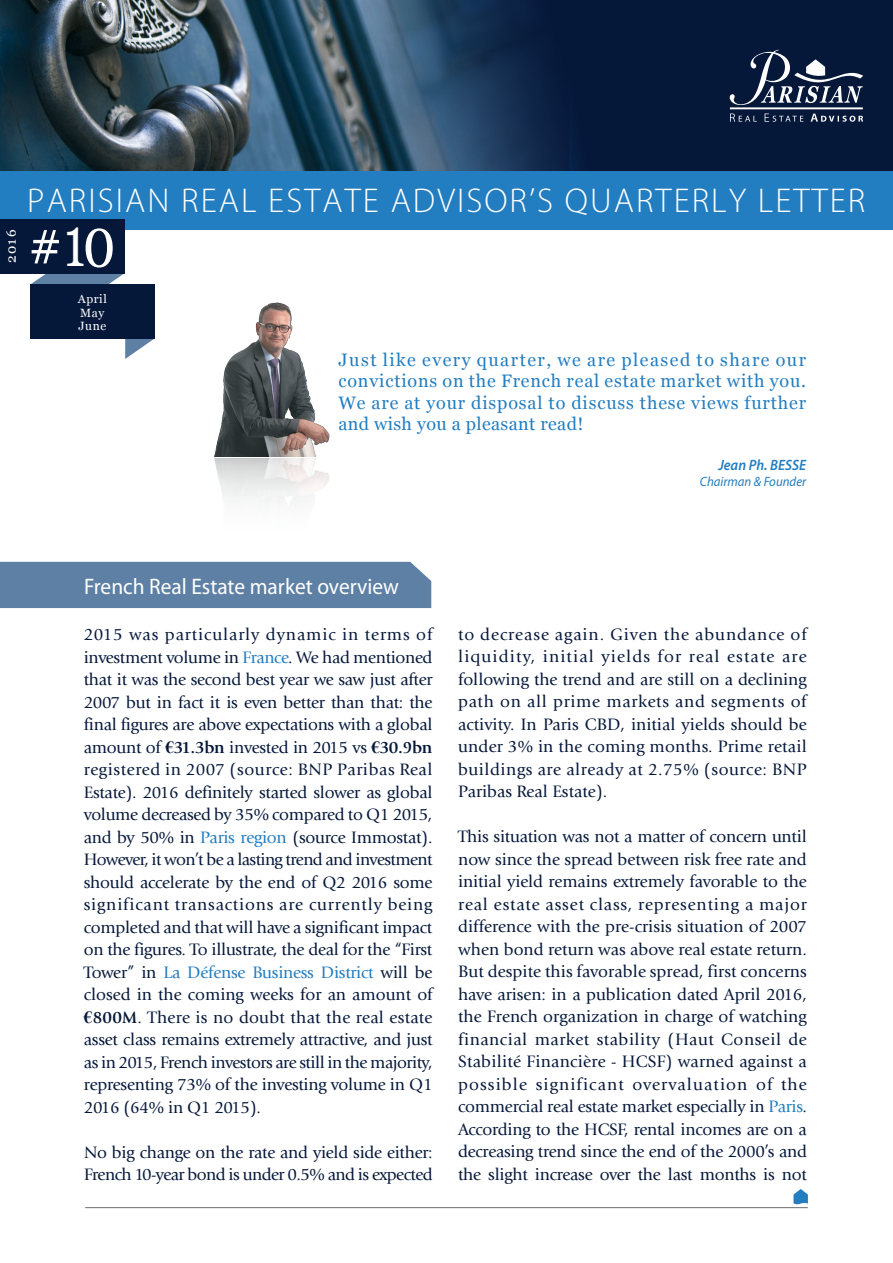
<style>
.page{position:relative;width:893px;height:1263px;background:#fff}
.page>*{position:absolute;margin:0;border:0;box-sizing:border-box;transform-origin:0 0}
.t1{font:70.5px "Georgia";color:#fff;scale:.7 1}
.t2{font:300 34.5px "Myriad Pro";letter-spacing:.06em;color:#fff}
.t3{font:22.5px "Myriad Pro";color:#fff;scale:.95 1}
.t4{font:18px/21.6px "Georgia";letter-spacing:.05em;color:#227dc1;text-align:justify}
.t5{font:17.25px/22.5px "Giovanni";letter-spacing:-.015em;color:#06183a;text-align:justify}
.t6{font:italic 600 15px "Myriad Pro";color:#227dc1;scale:.95 1}
.t7{font:italic 13.5px "Myriad Pro";color:#227dc1;scale:.95 1}
.t8{font:13.5px "Georgia";color:#fff}
.t9{font:12px/13.5px "Georgia";letter-spacing:.05em;color:#fff}
.s1{font-size:55.5px}
.s2{color:#227dc1}
.s3{font-family:"Times New Roman";font-weight:700}
.s4{font-weight:700}
</style>
<div class="page">
<div style="left:0;top:0;width:893px;height:230px;background:#227dc1"></div>
<svg style="left:0;top:0;width:893px;height:170px;background:#233a52"></svg>
<svg style="left:730px;top:50px;width:133px;height:72px;background:#384661"></svg>
<svg style="left:30px;top:220px;width:124px;height:139px"></svg>
<hr style="left:85px;top:1207px;width:723px;height:1px;background:#6c6d70">
<div style="left:0;top:220px;width:124px;height:54px;background:#06183a"></div>
<div style="left:30px;top:285px;width:124px;height:54px;background:#06183a"></div>
<svg style="left:793px;top:1189px;width:15px;height:16px"></svg>
<div style="left:0;top:562px;width:431px;height:46px;background:#5e80a5"></div>
<img style="left:214px;top:302px;width:116px;height:155px">
<svg style="left:188px;top:458px;width:150px;height:151px"></svg>
<p class="t8" style="left:1px;top:263px;width:35px;rotate:-90deg">2016</p>
<h2 class="t2" style="left:27px;top:181px;width:840px">PARISIAN REAL ESTATE ADVISOR’S QUARTERLY LETTER</h2>
<h1 class="t1" style="left:27px;top:191px;width:127px"><span class="s1">#</span>10</h1>
<p class="t9" style="left:78px;top:292px;width:31px">April<br>May<br>June</p>
<p class="t4" style="left:338px;top:348px;width:469px">Just like every quarter, we are pleased to share our convictions on the French real estate market with you.<br>We are at your disposal to discuss these views further and wish you a pleasant read!</p>
<p class="t6" style="left:718px;top:457px;width:94px">Jean Ph. BESSE</p>
<p class="t7" style="left:700px;top:474px;width:113px">Chairman &amp; Founder</p>
<h3 class="t3" style="left:84px;top:574px;width:333px">French Real Estate market overview</h3>
<p class="t5" style="left:84px;top:623px;width:350px">2015 was particularly dynamic in terms of investment volume in <span class="s2">France</span>. We had mentioned that it was the second best year we saw just after 2007 but in fact it is even better than that: the final figures are above expectations with a global amount of <span class="s3">€</span><span class="s4">31.3bn</span> invested in 2015 vs <span class="s3">€</span><span class="s4">30.9bn </span>registered in 2007 (source: BNP Paribas Real Estate). 2016 definitely started slower as global volume decreased by 35% compared to Q1 2015, and by 50% in <span class="s2">Paris region</span> (source Immostat).<br>However, it won’t be a lasting trend and investment should accelerate by the end of Q2 2016 some significant transactions are currently being completed and that will have a significant impact on the figures. To illustrate, the deal for the “First Tower” in <span class="s2">La Défense Business District</span> will be closed in the coming weeks for an amount of <span class="s3">€</span><span class="s4">800M</span>. There is no doubt that the real estate asset class remains extremely attractive, and just as in 2015, French investors are still in the majority, representing 73% of the investing volume in Q1<br>2016 (64% in Q1 2015).</p>
<p class="t5" style="left:84px;top:1141px;width:350px">No big change on the rate and yield side either:<br>French 10-year bond is under 0.5% and is expected</p>
<p class="t5" style="left:458px;top:623px;width:350px">to decrease again. Given the abundance of liquidity, initial yields for real estate are following the trend and are still on a declining path on all prime markets and segments of activity. In Paris CBD, initial yields should be under 3% in the coming months. Prime retail buildings are already at 2.75% (source: BNP Paribas Real Estate).</p>
<p class="t5" style="left:458px;top:826px;width:350px">This situation was not a matter of concern until now since the spread between risk free rate and initial yield remains extremely favorable to the real estate asset class, representing a major difference with the pre-crisis situation of 2007 when bond return was above real estate return.<br>But despite this favorable spread, first concerns have arisen: in a publication dated April 2016, the French organization in charge of watching financial market stability (Haut Conseil de Stabilité Financière - HCSF) warned against a possible significant overvaluation of the commercial real estate market especially in <span class="s2">Paris</span>.<br>According to the HCSF, rental incomes are on a decreasing trend since the end of the 2000’s and the slight increase over the last months is not</p>
</div>
